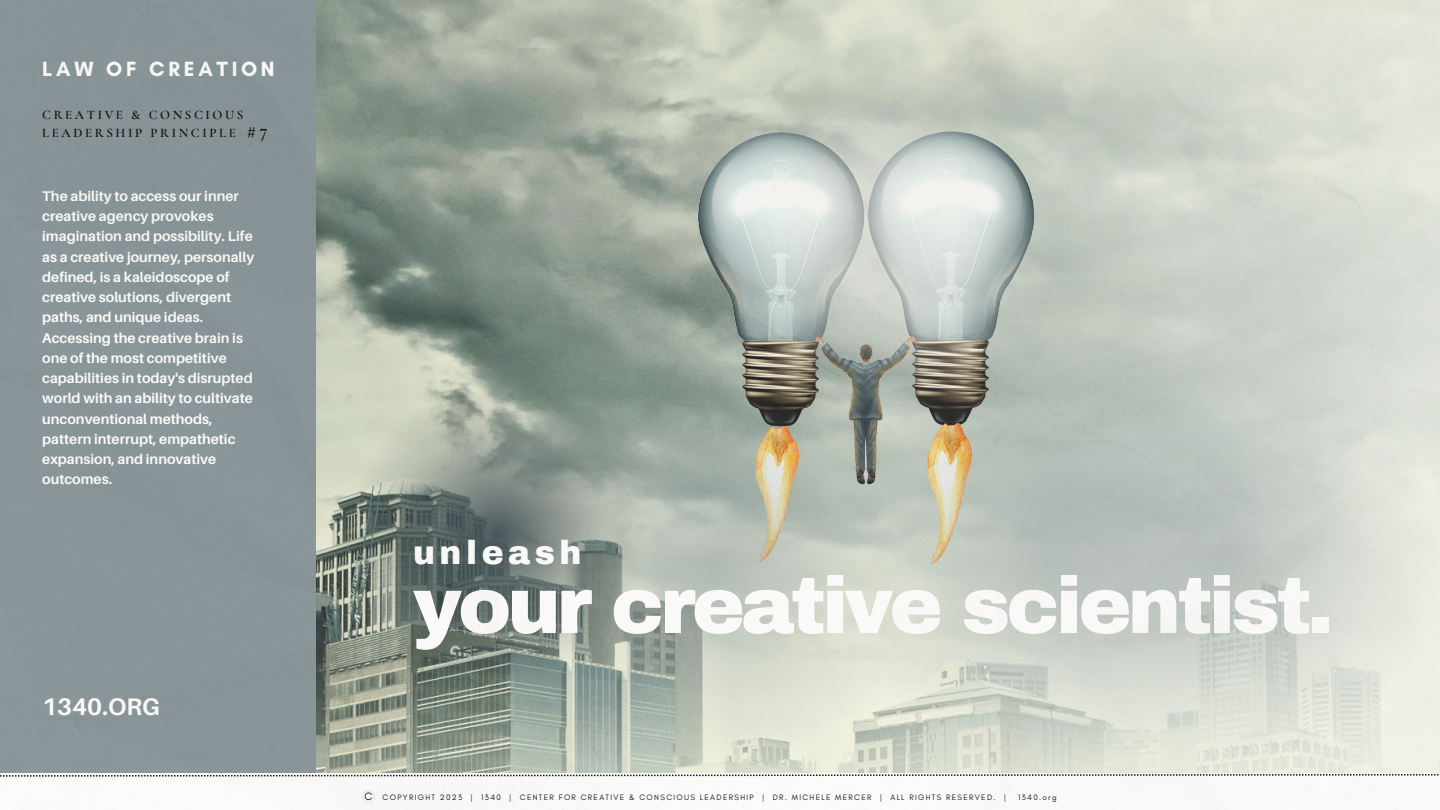
<style>
.page{position:relative;width:1440px;height:810px;background:#fff}
.page>*{position:absolute;margin:0;border:0;box-sizing:border-box;transform-origin:0 0}
.t1{font:900 80px "Archivo";letter-spacing:-.05em;color:#fff}
.t2{font:900 33px "Archivo";letter-spacing:.135em;color:#fff}
.t3{font:700 24px "Aileron";color:#fff}
.t4{font:700 21px "Glacial Indifference";letter-spacing:.175em;color:#fff}
.t5{font:600 18px "Cormorant Garamond";color:#000}
.t6{font:700 14px/20.2px "Aileron";color:#fff}
.t7{font:600 13px/18px "Cormorant Garamond";letter-spacing:.2em;color:#000}
.t8{font:10.9px "Glacial Indifference";color:#000}
.t9{font:8px "Glacial Indifference";letter-spacing:.165em;color:#000}
</style>
<div class="page">
<img style="left:0;top:0;width:1440px;height:810px">
<p class="t4" style="left:42px;top:56px;width:234px">LAW OF CREATION</p>
<p class="t7" style="left:42px;top:106px;width:203px">CREATIVE &amp; CONSCIOUS<br>LEADERSHIP PRINCIPLE</p>
<p class="t5" style="left:247px;top:120px;width:22px">#7</p>
<p class="t6" style="left:42px;top:185px;width:214px">The ability to access our inner creative agency provokes imagination and possibility. Life as a creative journey, personally defined, is a kaleidoscope of creative solutions, divergent paths, and unique ideas.<br>Accessing the creative brain is one of the most competitive capabilities in today's disrupted world with an ability to cultivate unconventional methods, pattern interrupt, empathetic expansion, and innovative outcomes.</p>
<p class="t3" style="left:42px;top:692px;width:119px">1340.ORG</p>
<p class="t2" style="left:413px;top:535px;width:170px">unleash</p>
<p class="t1" style="left:413px;top:563px;width:923px">your creative scientist.</p>
<p class="t8" style="left:365px;top:790px;width:9px">C</p>
<p class="t9" style="left:383px;top:792px;width:625px">COPYRIGHT 2023 | 1340 | CENTER FOR CREATIVE &amp; CONSCIOUS LEADERSHIP | DR. MICHELE MERCER | ALL RIGHTS RESERVED. |</p>
<p class="t9" style="left:1018px;top:792px;width:40px">1340.org</p>
</div>
